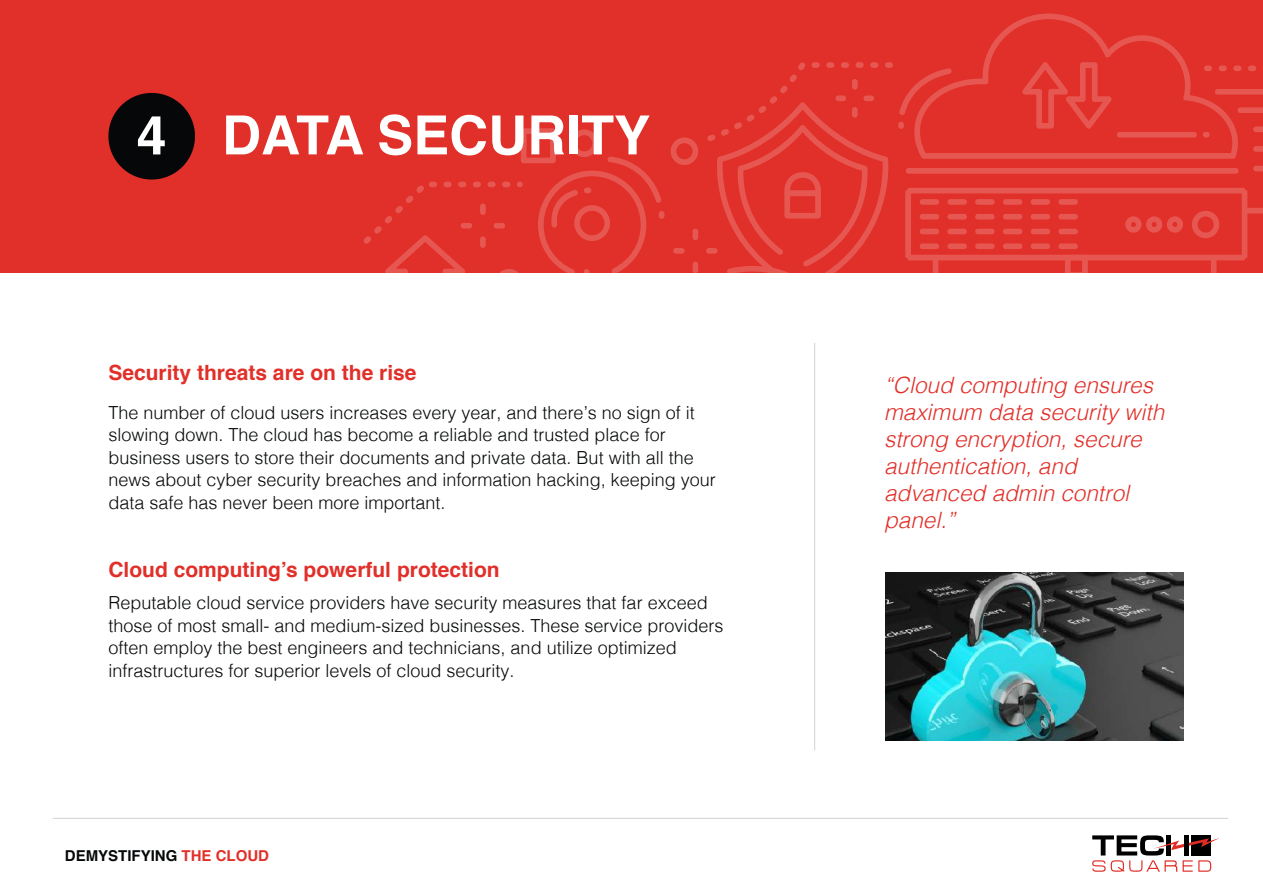
<style>
.page{position:relative;width:1263px;height:893px;background:#fff}
.page>*{position:absolute;margin:0;border:0;box-sizing:border-box;transform-origin:0 0}
.t1{font:700 54px "Helvetica";color:#fff}
.t2{font:italic 300 22.5px/27px "Helvetica";color:#e12f29}
.t3{font:700 21px "Helvetica";color:#e12f29}
.t4{font:300 18px/22.5px "Helvetica";color:#050708}
.t5{font:700 15px "Helvetica";color:#050708}
.s1{color:#e12f29}
</style>
<div class="page">
<div style="left:0;top:0;width:1263px;height:272px;background:#e12f29"></div>
<div style="left:480px;top:204px;width:6px;height:11px;background:#e65752;border-radius:3px"></div>
<div style="left:480px;top:236px;width:6px;height:12px;background:#e65752;border-radius:3px"></div>
<div style="left:494px;top:223px;width:11px;height:6px;background:#e65651;border-radius:3px"></div>
<div style="left:461px;top:223px;width:11px;height:6px;background:#e65752;border-radius:3px"></div>
<div style="left:692px;top:229px;width:6px;height:11px;background:#e65752;border-radius:3px"></div>
<div style="left:692px;top:262px;width:6px;height:10px;background:#e65752;border-radius:3px"></div>
<div style="left:673px;top:248px;width:12px;height:6px;background:#e65752;border-radius:3px"></div>
<svg style="left:671px;top:137px;width:27px;height:28px"></svg>
<svg style="left:984px;top:14px;width:201px;height:48px"></svg>
<svg style="left:899px;top:62px;width:364px;height:210px"></svg>
<div style="left:1219px;top:65px;width:8px;height:6px;background:#e65752;border-radius:3px"></div>
<div style="left:1248px;top:65px;width:8px;height:6px;background:#e65752;border-radius:3px"></div>
<div style="left:1233px;top:65px;width:8px;height:6px;background:#e65752;border-radius:3px"></div>
<div style="left:885px;top:62px;width:8px;height:6px;background:#e65752;border-radius:3px"></div>
<svg style="left:707px;top:62px;width:182px;height:210px"></svg>
<svg style="left:363px;top:185px;width:102px;height:87px"></svg>
<div style="left:473px;top:182px;width:8px;height:5px;background:#e65752;border-radius:3px"></div>
<div style="left:487px;top:182px;width:9px;height:5px;background:#e65752;border-radius:3px"></div>
<div style="left:443px;top:182px;width:9px;height:5px;background:#e65752;border-radius:3px"></div>
<div style="left:429px;top:182px;width:8px;height:5px;background:#e65752;border-radius:3px"></div>
<div style="left:458px;top:182px;width:8px;height:5px;background:#e65752;border-radius:3px"></div>
<div style="left:906px;top:168px;width:332px;height:6px;background:#e65752;border-radius:3px"></div>
<svg style="left:495px;top:128px;width:166px;height:144px"></svg>
<div style="left:659px;top:211px;width:5px;height:8px;background:#e65752;border-radius:3px"></div>
<div style="left:898px;top:122px;width:6px;height:7px;background:#e65752;border-radius:3px"></div>
<div style="left:1203px;top:132px;width:7px;height:6px;background:#e65752;border-radius:3px"></div>
<hr style="left:53px;top:818px;width:1175px;height:1px;background:#d0d2d3">
<div style="left:108px;top:93px;width:87px;height:87px;background:#050708;border-radius:50%"></div>
<hr style="left:814px;top:343px;width:1px;height:407px;background:#d0d2d3">
<img style="left:885px;top:572px;width:298px;height:169px">
<svg style="left:1092px;top:835px;width:127px;height:37px"></svg>
<div style="left:1184px;top:835px;width:5px;height:20px;background:#000"></div>
<h1 class="t1" style="left:136px;top:92px;width:515px">4 DATA SECURITY</h1>
<p class="t3" style="left:108px;top:355px;width:310px">Security threats are on the rise</p>
<p class="t4" style="left:108px;top:400px;width:609px">The number of cloud users increases every year, and there’s no sign of it slowing down. The cloud has become a reliable and trusted place for business users to store their documents and private data. But with all the news about cyber security breaches and information hacking, keeping your data safe has never been more important.</p>
<p class="t3" style="left:108px;top:552px;width:393px">Cloud computing’s powerful protection</p>
<p class="t4" style="left:108px;top:590px;width:617px">Reputable cloud service providers have security measures that far exceed those of most small- and medium-sized businesses. These service providers often employ the best engineers and technicians, and utilize optimized infrastructures for superior levels of cloud security.</p>
<p class="t5" style="left:65px;top:843px;width:206px">DEMYSTIFYING <span class="s1">THE CLOUD</span></p>
<p class="t2" style="left:884px;top:371px;width:282px">“Cloud computing ensures maximum data security with strong encryption, secure authentication, and advanced admin control panel.”</p>
</div>
